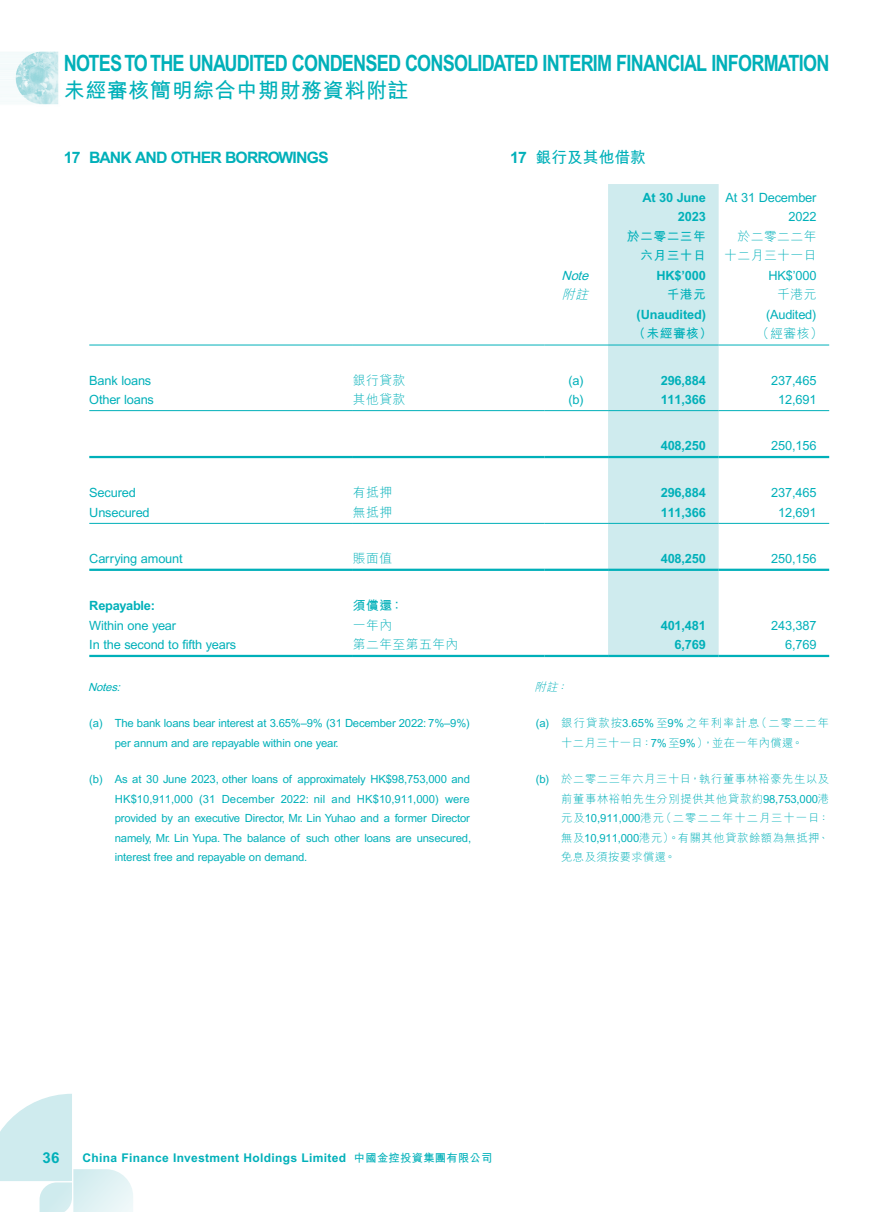
<style>
.page{position:relative;width:893px;height:1212px;background:#fff}
.page>*{position:absolute;margin:0;border:0;box-sizing:border-box;transform-origin:0 0}
.t1{font:700 22.5px "Arial";letter-spacing:-.04em;color:#00b0b9;scale:.8 1}
.t2{font:700 21px "M Hei HK";letter-spacing:.03em;color:#00b0b9}
.t3{font:700 15.75px "Arial";letter-spacing:-.05em;color:#00b0b9}
.t4{font:700 15.75px "M Hei HK";color:#00b0b9}
.t5{font:700 15px "Arial";color:#00b0b9}
.t6{font:12.75px/19.5px "Arial";letter-spacing:-.01em;color:#00b0b9;text-align:right}
.t7{font:700 12.75px/19.5px "Arial";letter-spacing:-.01em;color:#00b0b9;text-align:right}
.t8{font:300 12.75px/19.5px "M Hei HK";letter-spacing:.04em;color:#00b0b9;text-align:right}
.t9{font:700 12.75px/19.5px "M Hei HK";letter-spacing:.04em;color:#00b0b9;text-align:right}
.t10{font:italic 12.75px "Arial";color:#00b0b9}
.t11{font:italic 300 12.75px "M Hei HK";color:#00b0b9}
.t12{font:700 12px "Arial";letter-spacing:.03em;color:#00b0b9}
.t13{font:11.25px/19.5px "Arial";letter-spacing:-.01em;color:#00b0b9}
.t14{font:300 11.25px/19.5px "M Hei HK";letter-spacing:.055em;color:#00b0b9;text-align:justify}
.t15{font:300 11.25px/19.5px "M Hei HK";letter-spacing:.1em;color:#00b0b9;text-align:center}
.t16{font:italic 11.25px "Arial";color:#00b0b9}
.t17{font:italic 300 11.25px "M Hei HK";color:#00b0b9}
.s1{font-family:"Arial"}
.s2{font-family:"Arial";font-weight:400}
.s3{font-family:"M Hei HK";font-size:11.25px}
</style>
<div class="page">
<svg style="left:0;top:1094px;width:133px;height:118px"></svg>
<img style="left:0;top:51px;width:59px;height:54px">
<div style="left:608px;top:184px;width:111px;height:471px;background:#cfebee"></div>
<hr style="left:89px;top:345px;width:264px;height:1px;background:#00b0b9">
<hr style="left:353px;top:345px;width:191px;height:1px;background:#00b0b9">
<hr style="left:544px;top:345px;width:64px;height:1px;background:#00b0b9">
<hr style="left:608px;top:345px;width:111px;height:1px;background:#00b0b9">
<hr style="left:719px;top:345px;width:110px;height:1px;background:#00b0b9">
<hr style="left:89px;top:410px;width:264px;height:1px;background:#00b0b9">
<hr style="left:353px;top:410px;width:191px;height:1px;background:#00b0b9">
<hr style="left:544px;top:410px;width:64px;height:1px;background:#00b0b9">
<hr style="left:608px;top:410px;width:111px;height:1px;background:#00b0b9">
<hr style="left:719px;top:410px;width:110px;height:1px;background:#00b0b9">
<hr style="left:89px;top:456px;width:264px;height:2px;background:#00b0b9">
<hr style="left:353px;top:456px;width:191px;height:2px;background:#00b0b9">
<hr style="left:544px;top:456px;width:64px;height:2px;background:#00b0b9">
<hr style="left:608px;top:456px;width:111px;height:2px;background:#00b0b9">
<hr style="left:719px;top:456px;width:110px;height:2px;background:#00b0b9">
<hr style="left:89px;top:523px;width:264px;height:1px;background:#00b0b9">
<hr style="left:353px;top:523px;width:191px;height:1px;background:#00b0b9">
<hr style="left:544px;top:523px;width:64px;height:1px;background:#00b0b9">
<hr style="left:608px;top:523px;width:111px;height:1px;background:#00b0b9">
<hr style="left:719px;top:523px;width:110px;height:1px;background:#00b0b9">
<hr style="left:89px;top:569px;width:264px;height:2px;background:#00b0b9">
<hr style="left:353px;top:569px;width:191px;height:2px;background:#00b0b9">
<hr style="left:544px;top:569px;width:64px;height:2px;background:#00b0b9">
<hr style="left:608px;top:569px;width:111px;height:2px;background:#00b0b9">
<hr style="left:719px;top:569px;width:110px;height:2px;background:#00b0b9">
<hr style="left:89px;top:655px;width:264px;height:2px;background:#00b0b9">
<hr style="left:353px;top:655px;width:191px;height:2px;background:#00b0b9">
<hr style="left:544px;top:655px;width:64px;height:2px;background:#00b0b9">
<hr style="left:608px;top:655px;width:111px;height:2px;background:#00b0b9">
<hr style="left:719px;top:655px;width:110px;height:2px;background:#00b0b9">
<h1 class="t1" style="left:64px;top:50px;width:958px">NOTES TO THE UNAUDITED CONDENSED CONSOLIDATED INTERIM FINANCIAL INFORMATION</h1>
<h2 class="t2" style="left:64px;top:75px;width:346px">未經審核簡明綜合中期財務資料附註</h2>
<h3 class="t3" style="left:64px;top:148px;width:266px">17 BANK AND OTHER BORROWINGS</h3>
<h3 class="t4" style="left:510px;top:146px;width:137px"><span class="s1">17</span> 銀行及其他借款</h3>
<p class="t7" style="left:642px;top:188px;width:65px">At 30 June<br>2023</p>
<p class="t6" style="left:726px;top:188px;width:92px">At 31 December<br>2022</p>
<p class="t9" style="left:627px;top:225px;width:80px">於二零二三年六月三十日</p>
<p class="t8" style="left:724px;top:226px;width:94px">於二零二二年十二月三十一日</p>
<p class="t10" style="left:562px;top:268px;width:32px">Note</p>
<p class="t7" style="left:656px;top:266px;width:51px">HK$’000</p>
<p class="t6" style="left:768px;top:266px;width:49px">HK$’000</p>
<p class="t11" style="left:562px;top:288px;width:31px">附註</p>
<p class="t9" style="left:667px;top:284px;width:41px">千港元</p>
<p class="t8" style="left:777px;top:285px;width:41px">千港元</p>
<p class="t7" style="left:637px;top:305px;width:71px">(Unaudited)</p>
<p class="t6" style="left:766px;top:305px;width:52px">(Audited)</p>
<p class="t9" style="left:633px;top:323px;width:81px">（未經審核）</p>
<p class="t8" style="left:756px;top:324px;width:68px">（經審核）</p>
<p class="t6" style="left:89px;top:370px;width:64px">Bank loans</p>
<p class="t8" style="left:353px;top:370px;width:54px">銀行貸款</p>
<p class="t6" style="left:568px;top:370px;width:17px">(a)</p>
<p class="t7" style="left:661px;top:370px;width:47px">296,884</p>
<p class="t6" style="left:771px;top:370px;width:47px">237,465</p>
<p class="t6" style="left:89px;top:390px;width:66px">Other loans</p>
<p class="t8" style="left:353px;top:389px;width:54px">其他貸款</p>
<p class="t6" style="left:568px;top:390px;width:17px">(b)</p>
<p class="t7" style="left:661px;top:390px;width:47px">111,366</p>
<p class="t6" style="left:778px;top:390px;width:40px">12,691</p>
<p class="t7" style="left:661px;top:436px;width:47px">408,250</p>
<p class="t6" style="left:771px;top:436px;width:47px">250,156</p>
<p class="t6" style="left:89px;top:483px;width:48px">Secured</p>
<p class="t8" style="left:353px;top:483px;width:41px">有抵押</p>
<p class="t7" style="left:661px;top:483px;width:47px">296,884</p>
<p class="t6" style="left:771px;top:483px;width:47px">237,465</p>
<p class="t6" style="left:89px;top:503px;width:62px">Unsecured</p>
<p class="t8" style="left:353px;top:502px;width:41px">無抵押</p>
<p class="t7" style="left:661px;top:503px;width:47px">111,366</p>
<p class="t6" style="left:778px;top:503px;width:40px">12,691</p>
<p class="t6" style="left:89px;top:549px;width:95px">Carrying amount</p>
<p class="t8" style="left:353px;top:548px;width:41px">賬面值</p>
<p class="t7" style="left:661px;top:549px;width:47px">408,250</p>
<p class="t6" style="left:771px;top:549px;width:47px">250,156</p>
<p class="t7" style="left:89px;top:596px;width:67px">Repayable:</p>
<p class="t9" style="left:353px;top:594px;width:52px">須償還：</p>
<p class="t6" style="left:89px;top:615px;width:88px">Within one year</p>
<p class="t8" style="left:353px;top:615px;width:41px">一年內</p>
<p class="t7" style="left:661px;top:615px;width:47px">401,481</p>
<p class="t6" style="left:771px;top:615px;width:47px">243,387</p>
<p class="t6" style="left:89px;top:635px;width:149px">In the second to fifth years</p>
<p class="t8" style="left:353px;top:634px;width:107px">第二年至第五年內</p>
<p class="t7" style="left:675px;top:635px;width:33px">6,769</p>
<p class="t6" style="left:785px;top:635px;width:33px">6,769</p>
<p class="t16" style="left:88px;top:680px;width:37px">Notes:</p>
<p class="t13" style="left:115px;top:714px;width:357px;text-indent:-26px">(a) The bank loans bear interest at 3.65%–9% (31 December 2022: 7%–9%) per annum and are repayable within one year.</p>
<p class="t13" style="left:115px;top:770px;width:358px;text-indent:-26px">(b) As at 30 June 2023, other loans of approximately HK$98,753,000 and HK$10,911,000 (31 December 2022: nil and HK$10,911,000) were provided by an executive Director, Mr. Lin Yuhao and a former Director namely, Mr. Lin Yupa. The balance of such other loans are unsecured, interest free and repayable on demand.</p>
<p class="t17" style="left:535px;top:681px;width:37px">附註：</p>
<p class="t15" style="left:536px;top:713px;width:295px"><span class="s2">(a)</span> 銀行貸款按<span class="s2">3.65%</span>至<span class="s2">9%</span>之年利率計息（二零二二年十二月三十一日：<span class="s2">7%</span>至<span class="s2">9%</span>），並在一年內償還。</p>
<p class="t14" style="left:561px;top:769px;width:269px;text-indent:-26px"><span class="s2">(b)</span> 於二零二三年六月三十日，執行董事林裕豪先生以及前董事林裕帕先生分別提供其他貸款約<span class="s2">98,753,000</span>港元及<span class="s2">10,911,000</span>港元（二零二二年十二月三十一日：無及<span class="s2">10,911,000</span>港元）。有關其他貸款餘額為無抵押、免息及須按要求償還。</p>
<h3 class="t5" style="left:42px;top:1149px;width:19px">36</h3>
<p class="t12" style="left:82px;top:1151px;width:411px">China Finance Investment Holdings Limited <span class="s3">中國金控投資集團有限公司</span></p>
</div>
